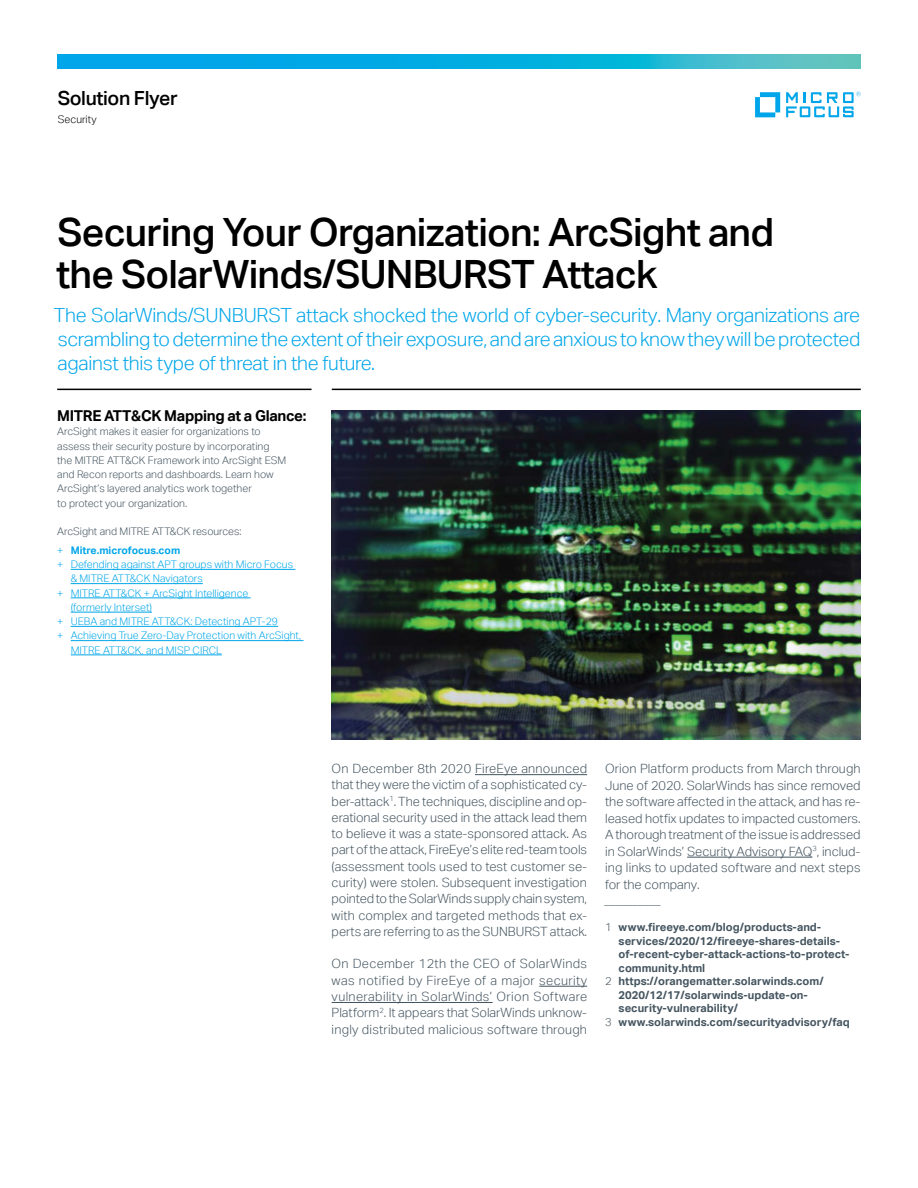
<style>
.page{position:relative;width:918px;height:1188px;background:#fff}
.page>*{position:absolute;margin:0;border:0;box-sizing:border-box;transform-origin:0 0}
.headline_26_28{font:500 39px/42px "Aktiv Grotesk";letter-spacing:-.02em;color:#000}
.intro1_13_16-light_b{font:300 19.5px/24px "Aktiv Grotesk";letter-spacing:-.015em;color:#00a6e9;text-align:justify}
.collateral_name_13_1{font:500 19.5px "Aktiv Grotesk";letter-spacing:-.02em;color:#000}
.subhead_10_13{font:700 15px "Aktiv Grotesk";letter-spacing:-.02em;color:#000}
.body_8_5_11-grey{font:300 12.75px/16.2px "Aktiv Grotesk";letter-spacing:.01em;color:#455560;text-align:justify}
.Footnote_italic_7_5{font:700 11.25px/13.5px "Aktiv Grotesk";color:#455560}
.Footnote_italic_7_5-2{font:italic 300 11.25px "Aktiv Grotesk";color:#455560}
.caption_7_9_5-grey{font:300 10.5px/14.2px "Aktiv Grotesk";color:#455560}
.t1{font:300 10.5px/14.2px "Aktiv Grotesk";color:#00a6e9}
.t2{font:700 10.5px "Aktiv Grotesk";color:#00a6e9}
.caption_7_9_5{font:300 10.5px "Aktiv Grotesk";color:#000}
.s1{font-weight:300}
</style>
<div class="page">
<svg style="left:755px;top:92px;width:25px;height:25px"></svg>
<svg style="left:786px;top:92px;width:75px;height:25px"></svg>
<hr style="left:57px;top:389px;width:255px;height:1px;background:#000">
<hr style="left:332px;top:389px;width:529px;height:1px;background:#000">
<svg style="left:57px;top:54px;width:804px;height:15px;background:#14b0dc"></svg>
<hr style="left:475px;top:774px;width:112px;height:1px;background:#455560">
<hr style="left:539px;top:986px;width:48px;height:1px;background:#455560">
<hr style="left:332px;top:1002px;width:161px;height:1px;background:#455560">
<hr style="left:687px;top:857px;width:125px;height:1px;background:#455560">
<hr style="left:71px;top:569px;width:224px;height:1px;background:#00a6e9">
<hr style="left:71px;top:583px;width:132px;height:1px;background:#00a6e9">
<hr style="left:71px;top:598px;width:180px;height:1px;background:#00a6e9">
<hr style="left:71px;top:612px;width:81px;height:1px;background:#00a6e9">
<hr style="left:71px;top:626px;width:207px;height:1px;background:#00a6e9">
<hr style="left:71px;top:640px;width:233px;height:1px;background:#00a6e9">
<hr style="left:71px;top:655px;width:151px;height:1px;background:#00a6e9">
<img style="left:332px;top:410px;width:529px;height:330px">
<p class="collateral_name_13_1" style="left:58px;top:86px;width:122px">Solution Flyer</p>
<p class="caption_7_9_5" style="left:58px;top:113px;width:40px">Security</p>
<p class="headline_26_28" style="left:56px;top:210px;width:720px">Securing Your Organization: ArcSight and the SolarWinds/SUNBURST Attack</p>
<p class="intro1_13_16-light_b" style="left:54px;top:303px;width:808px">The SolarWinds/SUNBURST attack shocked the world of cyber-security. Many organizations are scrambling to determine the extent of their exposure, and are anxious to know they will be protected against this type of threat in the future.</p>
<p class="subhead_10_13" style="left:57px;top:406px;width:251px">MITRE ATT&amp;CK Mapping at a Glance:</p>
<p class="caption_7_9_5-grey" style="left:57px;top:424px;width:231px">ArcSight makes it easier for organizations to assess their security posture by incorporating the MITRE ATT&amp;CK Framework into ArcSight ESM and Recon reports and dashboards. Learn how</p>
<p class="caption_7_9_5-grey" style="left:57px;top:481px;width:196px">ArcSight’s layered analytics work together to protect your organization.</p>
<p class="caption_7_9_5-grey" style="left:57px;top:524px;width:186px">ArcSight and MITRE ATT&amp;CK resources:</p>
<p class="t2" style="left:57px;top:544px;width:125px"><span class="s1">+</span> Mitre.microfocus.com</p>
<p class="t1" style="left:71px;top:557px;width:224px;text-indent:-14px">+ Defending against APT groups with Micro Focus &amp; MITRE ATT&amp;CK Navigators</p>
<p class="t1" style="left:71px;top:586px;width:179px;text-indent:-14px">+ MITRE ATT&amp;CK + ArcSight Intelligence (formerly Interset)</p>
<p class="t1" style="left:57px;top:614px;width:222px">+ UEBA and MITRE ATT&amp;CK: Detecting APT-29</p>
<p class="t1" style="left:71px;top:628px;width:232px;text-indent:-14px">+ Achieving True Zero-Day Protection with ArcSight,<br>MITRE ATT&amp;CK, and MISP CIRCL</p>
<p class="body_8_5_11-grey" style="left:332px;top:760px;width:257px">On December 8th 2020 FireEye announced that they were the victim of a sophisticated cy&shy;ber-attack<sup>1</sup>. The techniques, discipline and op&shy;erational security used in the attack lead them to believe it was a state-sponsored attack. As part of the attack, FireEye’s elite red-team tools (assessment tools used to test customer se&shy;curity) were stolen. Subsequent investigation pointed to the SolarWinds supply chain system, with complex and targeted methods that ex&shy;perts are referring to as the SUNBURST attack.</p>
<p class="body_8_5_11-grey" style="left:332px;top:956px;width:257px">On December 12th the CEO of SolarWinds was notified by FireEye of a major security vulnerability in SolarWinds’ Orion Software Platform<sup>2</sup>. It appears that SolarWinds unknow&shy;ingly distributed malicious software through</p>
<p class="body_8_5_11-grey" style="left:605px;top:760px;width:257px">Orion Platform products from March through June of 2020. SolarWinds has since removed the software affected in the attack, and has re&shy;leased hotfix updates to impacted customers.<br>A thorough treatment of the issue is addressed in SolarWinds’ Security Advisory FAQ<sup>3</sup>, includ&shy;ing links to updated software and next steps for the company.</p>
<p class="Footnote_italic_7_5-2" style="left:605px;top:894px;width:58px">__________</p>
<p class="Footnote_italic_7_5" style="left:619px;top:920px;width:232px;text-indent:-14px"><span class="s1">1</span> www.fireeye.com/blog/products-and&shy;services/2020/12/fireeye-shares-details&shy;of-recent-cyber-attack-actions-to-protect&shy;community.html</p>
<p class="Footnote_italic_7_5" style="left:619px;top:974px;width:207px;text-indent:-14px"><span class="s1">2</span> https://orangematter.solarwinds.com/<br>2020/12/17/solarwinds-update-on&shy;security-vulnerability/</p>
<p class="Footnote_italic_7_5" style="left:605px;top:1015px;width:246px"><span class="s1">3</span> www.solarwinds.com/securityadvisory/faq</p>
</div>
